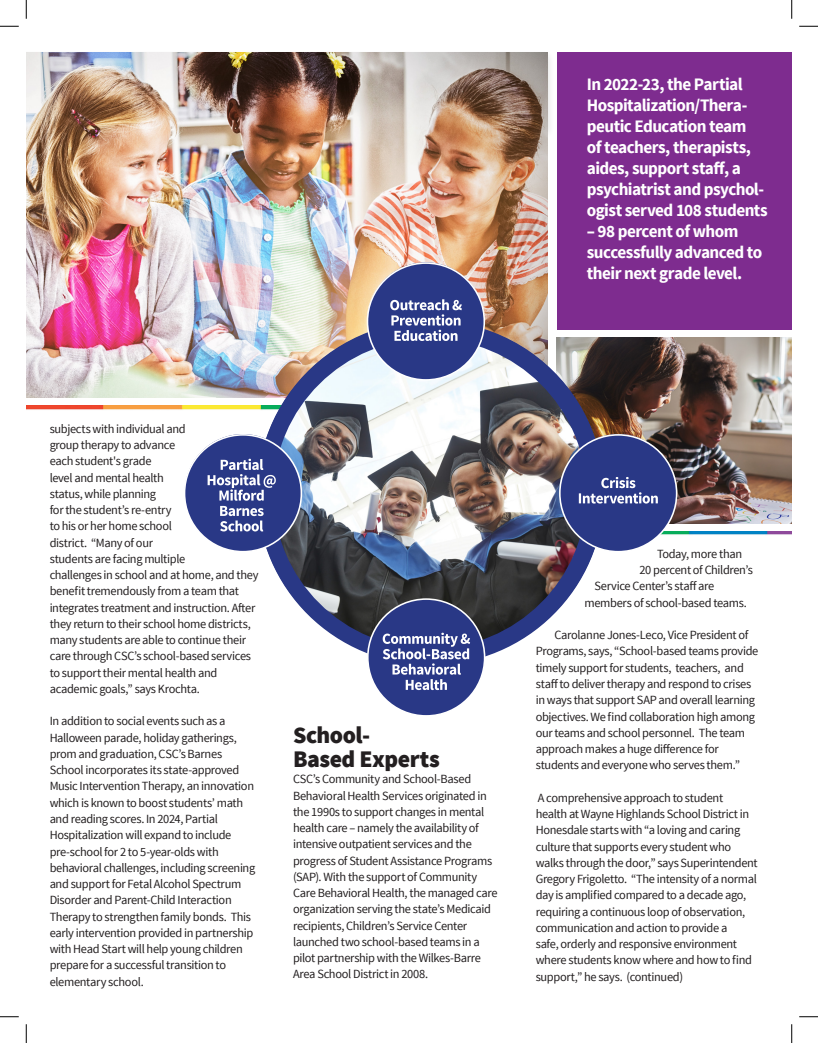
<style>
.page{position:relative;width:818px;height:1043px;background:#fff}
.page>*{position:absolute;margin:0;border:0;box-sizing:border-box;transform-origin:0 0}
.t1{font:900 23.75px/23.8px "Source Sans Pro";letter-spacing:-.02em;color:#231f20}
.t2{font:700 17.5px/21px "Source Sans Pro";letter-spacing:-.03em;color:#fff}
.t3{font:12.5px/16.2px "Source Sans Pro";letter-spacing:-.025em;color:#231f20}
</style>
<div class="page">
<div style="left:26px;top:50px;width:528px;height:88px;background:#231f20;opacity:.16"></div>
<img style="left:26px;top:406px;width:158px;height:4px">
<img style="left:676px;top:531px;width:115px;height:4px">
<div style="left:557px;top:53px;width:234px;height:277px;background:#7e2c8f"></div>
<img style="left:26px;top:53px;width:521px;height:345px">
<img style="left:676px;top:338px;width:115px;height:185px">
<img style="left:184px;top:262px;width:492px;height:431px">
<img style="left:273px;top:338px;width:313px;height:310px">
<div style="left:368px;top:599px;width:116px;height:117px;background:#293886;border-radius:50%"></div>
<div style="left:367px;top:598px;width:118px;height:118px;border:2px solid #fff;border-radius:50%"></div>
<svg style="left:382px;top:632px;width:88px;height:58px"></svg>
<div style="left:559px;top:435px;width:117px;height:116px;background:#293886;border-radius:50%"></div>
<div style="left:559px;top:434px;width:118px;height:118px;border:2px solid #fff;border-radius:50%"></div>
<svg style="left:578px;top:477px;width:79px;height:26px"></svg>
<div style="left:184px;top:435px;width:117px;height:116px;background:#293886;border-radius:50%"></div>
<div style="left:184px;top:434px;width:118px;height:118px;border:2px solid #fff;border-radius:50%"></div>
<svg style="left:207px;top:459px;width:69px;height:72px"></svg>
<div style="left:367px;top:263px;width:117px;height:117px;background:#293886;border-radius:50%"></div>
<div style="left:366px;top:262px;width:119px;height:119px;border:2px solid #fff;border-radius:50%"></div>
<svg style="left:390px;top:299px;width:72px;height:42px"></svg>
<svg style="left:0;top:25px;width:19px;height:2px"></svg>
<svg style="left:799px;top:25px;width:19px;height:2px"></svg>
<svg style="left:0;top:1016px;width:19px;height:1px"></svg>
<svg style="left:799px;top:1016px;width:19px;height:1px"></svg>
<svg style="left:25px;top:0;width:2px;height:19px"></svg>
<svg style="left:25px;top:1024px;width:2px;height:18px"></svg>
<svg style="left:791px;top:0;width:1px;height:19px"></svg>
<svg style="left:791px;top:1024px;width:1px;height:18px"></svg>
<p class="t2" style="left:586px;top:75px;width:182px">In 2022-23, the Partial<br>Hospitalization/Thera&shy;peutic Education team<br>of teachers, therapists, aides, support staff, a psychiatrist and psychol&shy;ogist served 108 students</p>
<p class="t2" style="left:586px;top:222px;width:177px">– 98 percent of whom successfully advanced to their next grade level.</p>
<p class="t3" style="left:50px;top:421px;width:210px">subjects with individual and<br>group therapy to advance<br>each student's grade<br>level and mental health<br>status, while planning<br>for the student’s re-entry<br>to his or her home school<br>district. “Many of our<br>students are facing multiple<br>challenges in school and at home, and they benefit tremendously from a team that integrates treatment and instruction. After they return to their school home districts, many students are able to continue their care through CSC’s school-based services to support their mental health and academic goals,” says Krochta.</p>
<p class="t3" style="left:50px;top:713px;width:207px">In addition to social events such as a Halloween parade, holiday gatherings, prom and graduation, CSC’s Barnes School incorporates its state-approved Music Intervention Therapy, an innovation which is known to boost students’ math and reading scores. In 2024, Partial Hospitalization will expand to include pre-school for 2 to 5-year-olds with behavioral challenges, including screening and support for Fetal Alcohol Spectrum Disorder and Parent-Child Interaction Therapy to strengthen family bonds. This early intervention provided in partnership with Head Start will help young children prepare for a successful transition to elementary school.</p>
<p class="t1" style="left:293px;top:724px;width:148px">School-<br>Based Experts</p>
<p class="t3" style="left:293px;top:771px;width:206px">CSC’s Community and School-Based Behavioral Health Services originated in the 1990s to support changes in mental health care – namely the availability of intensive outpatient services and the progress of Student Assistance Programs (SAP). With the support of Community Care Behavioral Health, the managed care organization serving the state’s Medicaid recipients, Children’s Service Center launched two school-based teams in a pilot partnership with the Wilkes-Barre Area School District in 2008.</p>
<p class="t3" style="left:657px;top:546px;width:87px">Today, more than</p>
<p class="t3" style="left:639px;top:562px;width:115px">20 percent of Children’s</p>
<p class="t3" style="left:594px;top:578px;width:121px">Service Center’s staff are</p>
<p class="t3" style="left:584px;top:594px;width:164px">members of school-based teams.</p>
<p class="t3" style="left:535px;top:627px;width:224px;text-indent:19px">Carolanne Jones-Leco, Vice President of Programs, says, “School-based teams provide timely support for students, teachers, and staff to deliver therapy and respond to crises in ways that support SAP and overall learning objectives. We find collaboration high among our teams and school personnel. The team approach makes a huge difference for students and everyone who serves them.”</p>
<p class="t3" style="left:535px;top:789px;width:223px">A comprehensive approach to student<br>health at Wayne Highlands School District in Honesdale starts with “a loving and caring culture that supports every student who walks through the door,” says Superintendent Gregory Frigoletto. “The intensity of a normal day is amplified compared to a decade ago, requiring a continuous loop of observation, communication and action to provide a<br>safe, orderly and responsive environment where students know where and how to find support,” he says. (continued)</p>
</div>
